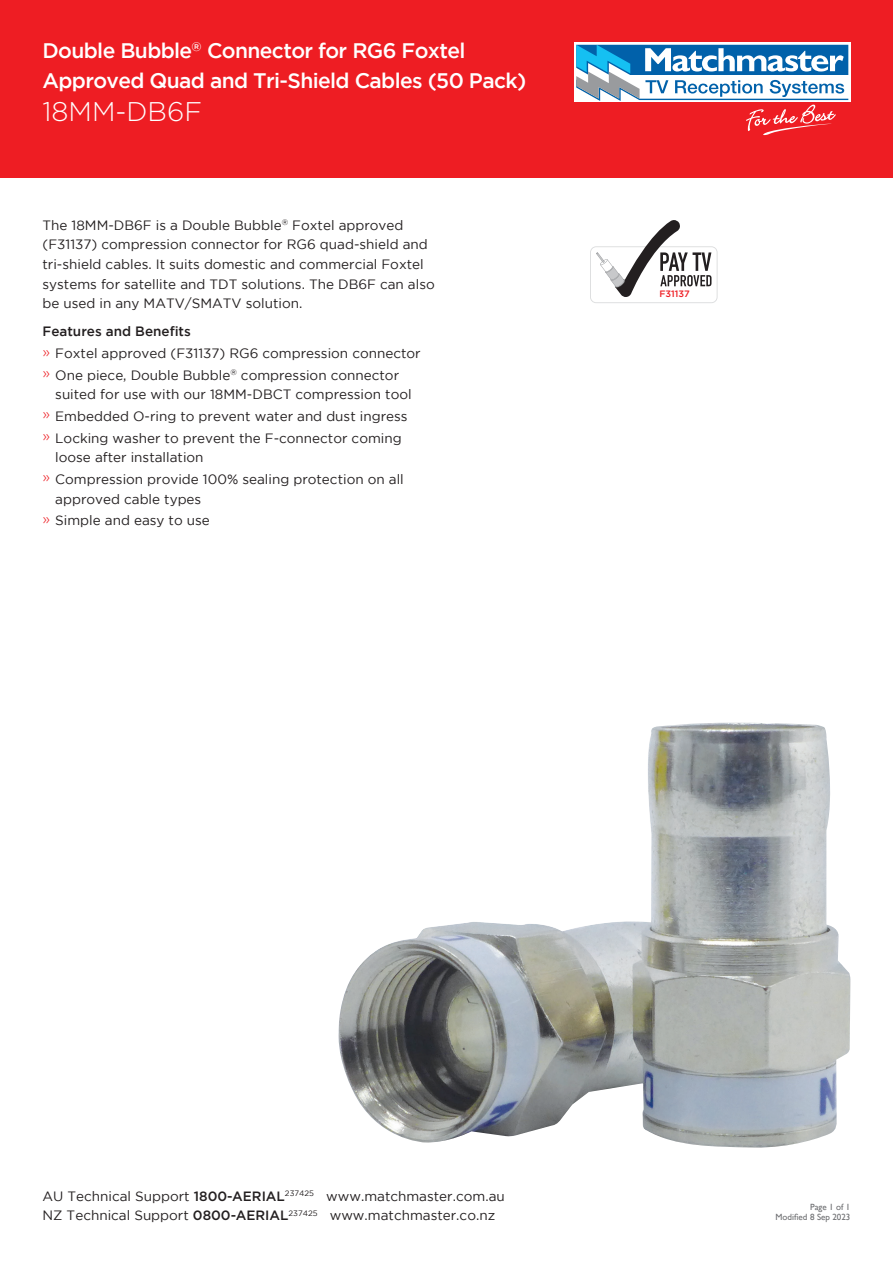
<style>
.page{position:relative;width:893px;height:1263px;background:#fff}
.page>*{position:absolute;margin:0;border:0;box-sizing:border-box;transform-origin:0 0}
.t1{font:300 27px "Gotham";color:#fff}
.t2{font:500 21px/30.5px "Gotham";letter-spacing:-.03em;color:#fff}
.t3{font:13.5px/21.8px "Gotham";color:#231f20}
.t4{font:500 9.3px "Gotham";color:#ee1d23}
.t5{font:9px/10.8px "Gill Sans";color:#6c6d70;text-align:right}
.s1{font-weight:500}
.s2{font-weight:300;font-size:15px;color:#ee1d23}
</style>
<div class="page">
<div style="left:0;top:0;width:893px;height:178px;background:#ee1d23"></div>
<svg style="left:574px;top:43px;width:276px;height:59px"></svg>
<svg style="left:576px;top:45px;width:272px;height:90px"></svg>
<img style="left:338px;top:723px;width:512px;height:425px">
<svg style="left:590px;top:220px;width:128px;height:83px"></svg>
<h2 class="t2" style="left:43px;top:35px;width:485px">Double Bubble<sup>®</sup> Connector for RG6 Foxtel<br>Approved Quad and Tri-Shield Cables (50 Pack)</h2>
<h1 class="t1" style="left:43px;top:94px;width:161px">18MM-DB6F</h1>
<p class="t3" style="left:43px;top:215px;width:394px;line-height:19.6px">The 18MM-DB6F is a Double Bubble<sup>®</sup> Foxtel approved (F31137) compression connector for RG6 quad-shield and tri-shield cables. It suits domestic and commercial Foxtel systems for satellite and TDT solutions. The DB6F can also be used in any MATV/SMATV solution.</p>
<p class="t3" style="left:43px;top:320px;width:380px"><span class="s1">Features and Benefits<br></span><span class="s2">»</span> Foxtel approved (F31137) RG6 compression connector <span class="s2">»</span> One piece, Double Bubble<sup>®</sup> compression connector</p>
<p class="t3" style="left:43px;top:383px;width:371px;text-indent:13px">suited for use with our 18MM-DBCT compression tool <span class="s2">»</span> Embedded O-ring to prevent water and dust ingress <span class="s2">»</span> Locking washer to prevent the F-connector coming</p>
<p class="t3" style="left:43px;top:446px;width:363px;text-indent:13px">loose after installation<br><span class="s2">»</span> Compression provide 100% sealing protection on all</p>
<p class="t3" style="left:43px;top:488px;width:169px;text-align:center">approved cable types<br><span class="s2">»</span> Simple and easy to use</p>
<p class="t4" style="left:659px;top:288px;width:32px">F31137</p>
<p class="t3" style="left:43px;top:1186px;width:464px;line-height:19.5px">AU Technical Support <span class="s1">1800-AERIAL</span><sup>237425</sup> www.matchmaster.com.au<br>NZ Technical Support <span class="s1">0800-AERIAL</span><sup>237425</sup> www.matchmaster.co.nz</p>
<p class="t5" style="left:776px;top:1201px;width:76px">Page 1 of 1<br>Modified 8 Sep 2023</p>
</div>
